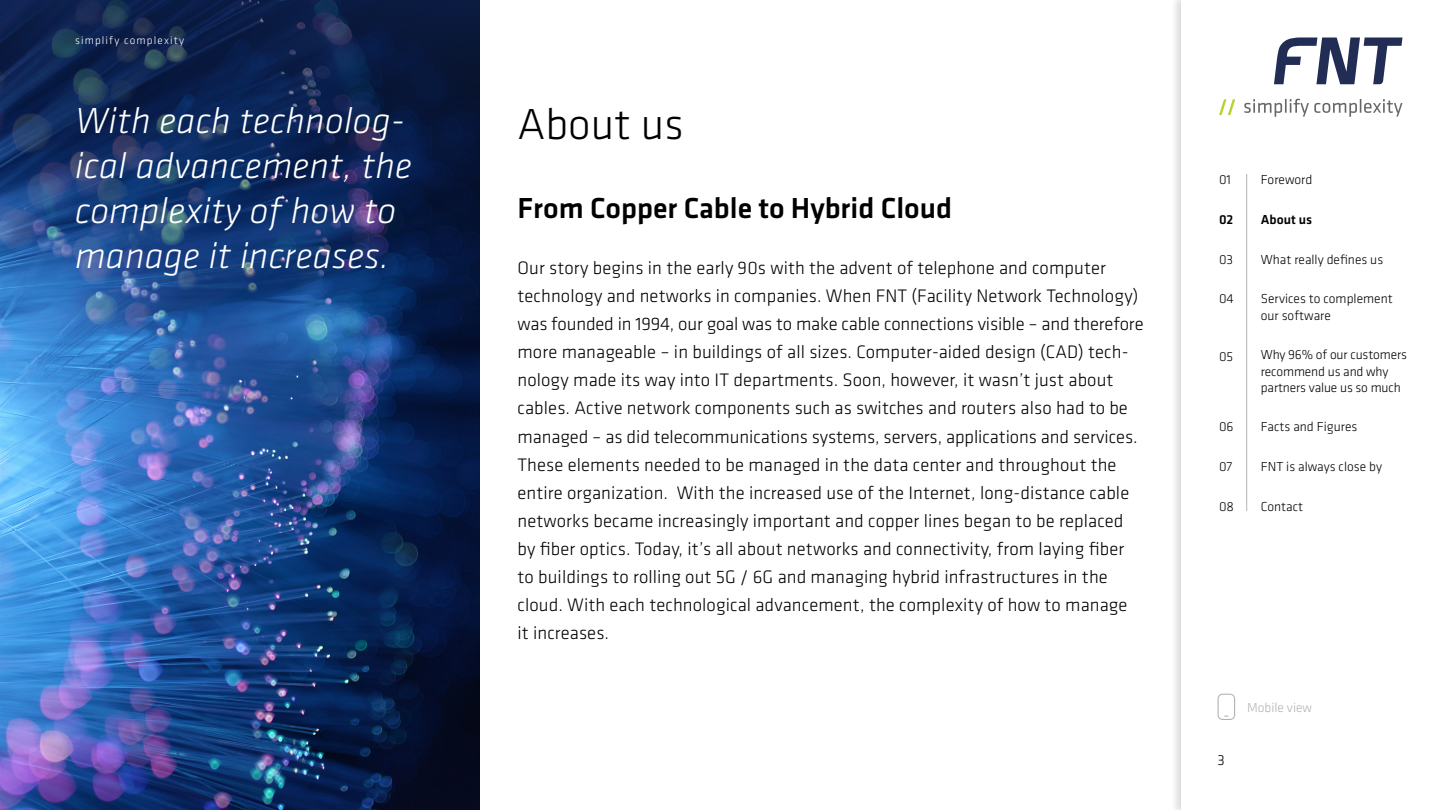
<style>
.page{position:relative;width:1440px;height:810px;background:#fff}
.page>*{position:absolute;margin:0;border:0;box-sizing:border-box;transform-origin:0 0}
.t1{font:300 45px "Klavika";color:#000}
.t2{font:italic 300 37.5px/45px "Klavika Basic";letter-spacing:.01em;color:#fff}
.t3{font:500 30px "Klavika Basic";color:#000}
.t4{font:300 18.75px/28.1px "Klavika";letter-spacing:.005em;color:#000}
.t5{font:300 15px "Klavika";color:#000}
.t6{font:300 13.5px/16.2px "Klavika";color:#000}
.t7{font:300 13.5px "Klavika";color:#b3b3b3}
.t8{font:500 13.5px "Klavika";color:#000}
.t9{font:300 11.25px "Klavika";letter-spacing:.1em;color:#fff}
</style>
<div class="page">
<img style="left:0;top:619px;width:480px;height:191px">
<img style="left:0;top:0;width:480px;height:619px">
<div style="left:1170px;top:0;width:270px;height:810px;background:#000;opacity:.15"></div>
<div style="left:1181px;top:0;width:259px;height:810px;background:#fff"></div>
<svg style="left:1219px;top:99px;width:16px;height:16px"></svg>
<svg style="left:1244px;top:99px;width:158px;height:18px"></svg>
<svg style="left:1274px;top:38px;width:128px;height:46px"></svg>
<svg style="left:1218px;top:694px;width:17px;height:26px"></svg>
<hr style="left:1246px;top:174px;width:1px;height:337px;background:#b3b3b3">
<p class="t9" style="left:75px;top:33px;width:111px">simplify complexity</p>
<h2 class="t2" style="left:75px;top:98px;width:338px">With each technolog&shy;ical advancement, the complexity of how to manage it increases.</h2>
<h1 class="t1" style="left:518px;top:97px;width:168px">About us</h1>
<h3 class="t3" style="left:518px;top:187px;width:436px">From Copper Cable to Hybrid Cloud</h3>
<p class="t4" style="left:518px;top:253px;width:628px">Our story begins in the early 90s with the advent of telephone and computer technology and networks in companies. When FNT (Facility Network Technology) was founded in 1994, our goal was to make cable connections visible – and therefore more manageable – in buildings of all sizes. Computer-aided design (CAD) tech&shy;nology made its way into IT departments. Soon, however, it wasn’t just about cables. Active network components such as switches and routers also had to be managed – as did telecommunications systems, servers, applications and services.<br>These elements needed to be managed in the data center and throughout the entire organization. With the increased use of the Internet, long-distance cable networks became increasingly important and copper lines began to be replaced by fiber optics. Today, it’s all about networks and connectivity, from laying fiber to buildings to rolling out 5G / 6G and managing hybrid infrastructures in the cloud. With each technological advancement, the complexity of how to manage<br>it increases.</p>
<p class="t6" style="left:1219px;top:171px;width:13px">01</p>
<p class="t8" style="left:1219px;top:210px;width:16px">02</p>
<p class="t6" style="left:1219px;top:251px;width:16px">03</p>
<p class="t6" style="left:1219px;top:291px;width:16px">04</p>
<p class="t6" style="left:1219px;top:348px;width:16px">05</p>
<p class="t6" style="left:1219px;top:419px;width:16px">06</p>
<p class="t6" style="left:1219px;top:459px;width:15px">07</p>
<p class="t6" style="left:1219px;top:498px;width:17px">08</p>
<p class="t6" style="left:1261px;top:171px;width:53px">Foreword</p>
<p class="t8" style="left:1261px;top:210px;width:53px">About us</p>
<p class="t6" style="left:1261px;top:251px;width:124px">What really defines us</p>
<p class="t6" style="left:1261px;top:291px;width:133px">Services to complement our software</p>
<p class="t6" style="left:1261px;top:347px;width:148px">Why 96% of our customers recommend us and why partners value us so much</p>
<p class="t6" style="left:1261px;top:419px;width:98px">Facts and Figures</p>
<p class="t6" style="left:1261px;top:458px;width:123px">FNT is always close by</p>
<p class="t6" style="left:1261px;top:498px;width:44px">Contact</p>
<p class="t5" style="left:1218px;top:751px;width:9px">3</p>
<p class="t7" style="left:1247px;top:699px;width:66px">Mobile view</p>
</div>
